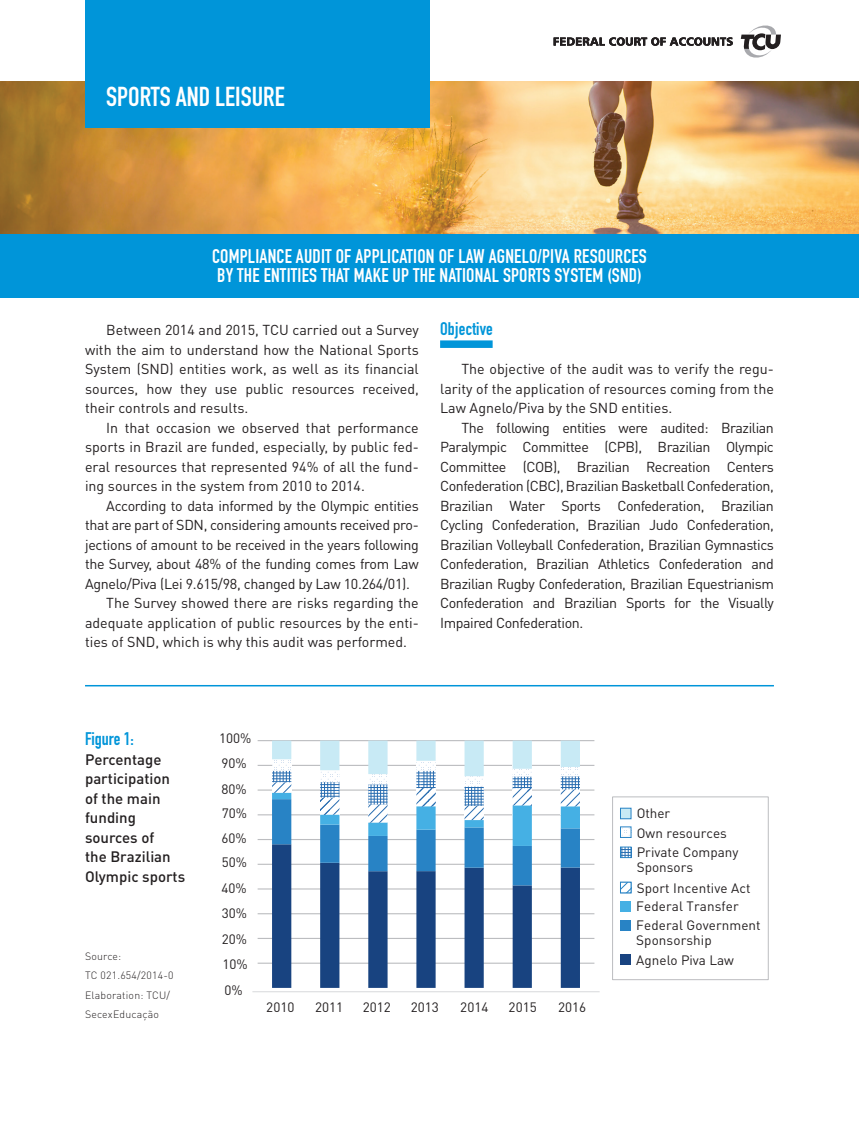
<style>
.page{position:relative;width:859px;height:1132px;background:#fff}
.page>*{position:absolute;margin:0;border:0;box-sizing:border-box;transform-origin:0 0}
.t1{font:27px "DIN Engschrift Std";color:#fff}
.t2{font:19.5px/19.5px "DIN Engschrift Std";letter-spacing:.01em;color:#fff}
.t3{font:18px "DIN Engschrift Std";letter-spacing:.01em;color:#0095d9}
.t4{font:500 15px/19.5px "DIN Pro";color:#231f20}
.t5{font:14.25px/19.5px "DIN Pro";letter-spacing:-.02em;color:#231f20;text-align:justify}
.t6{font:14.25px "DIN Pro";color:#231f20}
.t7{font:13.5px/19.4px "DIN Pro";letter-spacing:.005em;color:#231f20}
.t8{font:300 10.5px/19.5px "DIN Pro";letter-spacing:.02em;color:#231f20}
</style>
<div class="page">
<img style="left:0;top:82px;width:859px;height:152px">
<div style="left:85px;top:0;width:344px;height:128px;background:#0095d9"></div>
<svg style="left:741px;top:25px;width:40px;height:33px"></svg>
<svg style="left:554px;top:37px;width:179px;height:9px"></svg>
<div style="left:0;top:234px;width:859px;height:63px;background:#0095d9"></div>
<div style="left:440px;top:340px;width:53px;height:8px;background:#0095d9"></div>
<hr style="left:85px;top:684px;width:689px;height:2px;background:#0095d9">
<hr style="left:258px;top:962px;width:336px;height:1px;background:#bcbdc0">
<hr style="left:258px;top:937px;width:336px;height:1px;background:#bcbdc0">
<hr style="left:258px;top:912px;width:336px;height:2px;background:#bcbdc0">
<hr style="left:258px;top:888px;width:336px;height:1px;background:#bcbdc0">
<hr style="left:258px;top:863px;width:336px;height:1px;background:#bcbdc0">
<hr style="left:258px;top:838px;width:336px;height:1px;background:#bcbdc0">
<hr style="left:258px;top:814px;width:336px;height:1px;background:#bcbdc0">
<hr style="left:258px;top:789px;width:336px;height:1px;background:#bcbdc0">
<hr style="left:258px;top:764px;width:336px;height:1px;background:#bcbdc0">
<hr style="left:258px;top:739px;width:336px;height:2px;background:#bcbdc0">
<svg style="left:272px;top:885px;width:308px;height:102px"></svg>
<svg style="left:272px;top:740px;width:308px;height:145px"></svg>
<hr style="left:252px;top:990px;width:348px;height:1px;background:#dcdddf">
<div style="left:620px;top:808px;width:11px;height:10px;background:#c8eaf5"></div>
<div style="left:620px;top:807px;width:11px;height:11px;border:1px solid #2883c5"></div>
<div style="left:620px;top:826px;width:11px;height:11px;border:1px solid #2883c5"></div>
<svg style="left:622px;top:848px;width:7px;height:7px"></svg>
<div style="left:620px;top:846px;width:11px;height:11px;border:1px solid #2883c5"></div>
<svg style="left:622px;top:883px;width:6px;height:6px"></svg>
<div style="left:620px;top:881px;width:11px;height:11px;border:1px solid #2883c5"></div>
<div style="left:620px;top:901px;width:11px;height:10px;background:#45b0e4"></div>
<div style="left:620px;top:920px;width:11px;height:10px;background:#2883c5"></div>
<div style="left:620px;top:953px;width:11px;height:11px;background:#184380"></div>
<div style="left:612px;top:796px;width:157px;height:183px;border:1px solid #bcbdc0"></div>
<h1 class="t1" style="left:106px;top:81px;width:180px">SPORTS AND LEISURE</h1>
<h2 class="t2" style="left:212px;top:246px;width:436px">COMPLIANCE AUDIT OF APPLICATION OF LAW AGNELO/PIVA RESOURCES<br>BY THE ENTITIES THAT MAKE UP THE NATIONAL SPORTS SYSTEM (SND)</h2>
<p class="t5" style="left:85px;top:319px;width:335px;text-indent:21px">Between 2014 and 2015, TCU carried out a Survey with the aim to understand how the National Sports System (SND) entities work, as well as its financial sources, how they use public resources received, their controls and results.</p>
<p class="t5" style="left:85px;top:417px;width:335px;text-indent:21px">In that occasion we observed that performance sports in Brazil are funded, especially, by public fed&shy;eral resources that represented 94% of all the fund&shy;ing sources in the system from 2010 to 2014.</p>
<p class="t5" style="left:106px;top:495px;width:314px">According to data informed by the Olympic entities</p>
<p class="t5" style="left:85px;top:514px;width:335px">that are part of SDN, considering amounts received pro-</p>
<p class="t5" style="left:85px;top:534px;width:335px">jections of amount to be received in the years following</p>
<p class="t5" style="left:85px;top:553px;width:335px">the Survey, about 48% of the funding comes from Law</p>
<p class="t5" style="left:85px;top:573px;width:326px">Agnelo/Piva (Lei 9.615/98, changed by Law 10.264/01).</p>
<p class="t6" style="left:106px;top:593px;width:314px">The Survey showed there are risks regarding the</p>
<p class="t6" style="left:85px;top:612px;width:335px">adequate application of public resources by the enti-</p>
<p class="t6" style="left:85px;top:632px;width:324px">ties of SND, which is why this audit was performed.</p>
<p class="t3" style="left:440px;top:318px;width:54px">Objective</p>
<p class="t5" style="left:440px;top:358px;width:335px;text-indent:21px">The objective of the audit was to verify the regu&shy;larity of the application of resources coming from the Law Agnelo/Piva by the SND entities.</p>
<p class="t5" style="left:440px;top:417px;width:335px;text-indent:21px">The following entities were audited: Brazilian Paralympic Committee (CPB), Brazilian Olympic Committee (COB), Brazilian Recreation Centers Confederation (CBC), Brazilian Basketball Confederation, Brazilian Water Sports Confederation, Brazilian Cycling Confederation, Brazilian Judo Confederation, Brazilian Volleyball Confederation, Brazilian Gymnastics Confederation, Brazilian Athletics Confederation and Brazilian Rugby Confederation, Brazilian Equestrianism Confederation and Brazilian Sports for the Visually Impaired Confederation.</p>
<p class="t3" style="left:85px;top:728px;width:50px">Figure 1:</p>
<p class="t4" style="left:85px;top:748px;width:102px">Percentage participation of the main funding sources of<br>the Brazilian<br>Olympic sports</p>
<p class="t8" style="left:85px;top:945px;width:90px">Source:<br>TC 021.654/2014-0<br>Elaboration: TCU/<br>SecexEducação</p>
<p class="t7" style="left:219px;top:727px;width:34px">100%</p>
<p class="t7" style="left:221px;top:753px;width:27px">90%</p>
<p class="t7" style="left:221px;top:778px;width:27px">80%</p>
<p class="t7" style="left:222px;top:802px;width:27px">70%</p>
<p class="t7" style="left:221px;top:827px;width:27px">60%</p>
<p class="t7" style="left:222px;top:851px;width:27px">50%</p>
<p class="t7" style="left:221px;top:877px;width:27px">40%</p>
<p class="t7" style="left:222px;top:902px;width:27px">30%</p>
<p class="t7" style="left:222px;top:928px;width:27px">20%</p>
<p class="t7" style="left:222px;top:953px;width:27px">10%</p>
<p class="t7" style="left:224px;top:979px;width:20px">0%</p>
<p class="t7" style="left:266px;top:996px;width:30px">2010</p>
<p class="t7" style="left:315px;top:996px;width:30px">2011</p>
<p class="t7" style="left:363px;top:996px;width:30px">2012</p>
<p class="t7" style="left:411px;top:996px;width:30px">2013</p>
<p class="t7" style="left:460px;top:996px;width:30px">2014</p>
<p class="t7" style="left:509px;top:996px;width:30px">2015</p>
<p class="t7" style="left:558px;top:996px;width:30px">2016</p>
<p class="t7" style="left:637px;top:803px;width:103px">Other<br>Own resources<br>Private Company</p>
<p class="t7" style="left:637px;top:856px;width:115px;line-height:20.5px">Sponsors<br>Sport Incentive Act</p>
<p class="t7" style="left:636px;top:896px;width:126px">Federal Transfer<br>Federal Government</p>
<p class="t7" style="left:636px;top:929px;width:99px">Sponsorship<br>Agnelo Piva Law</p>
</div>
